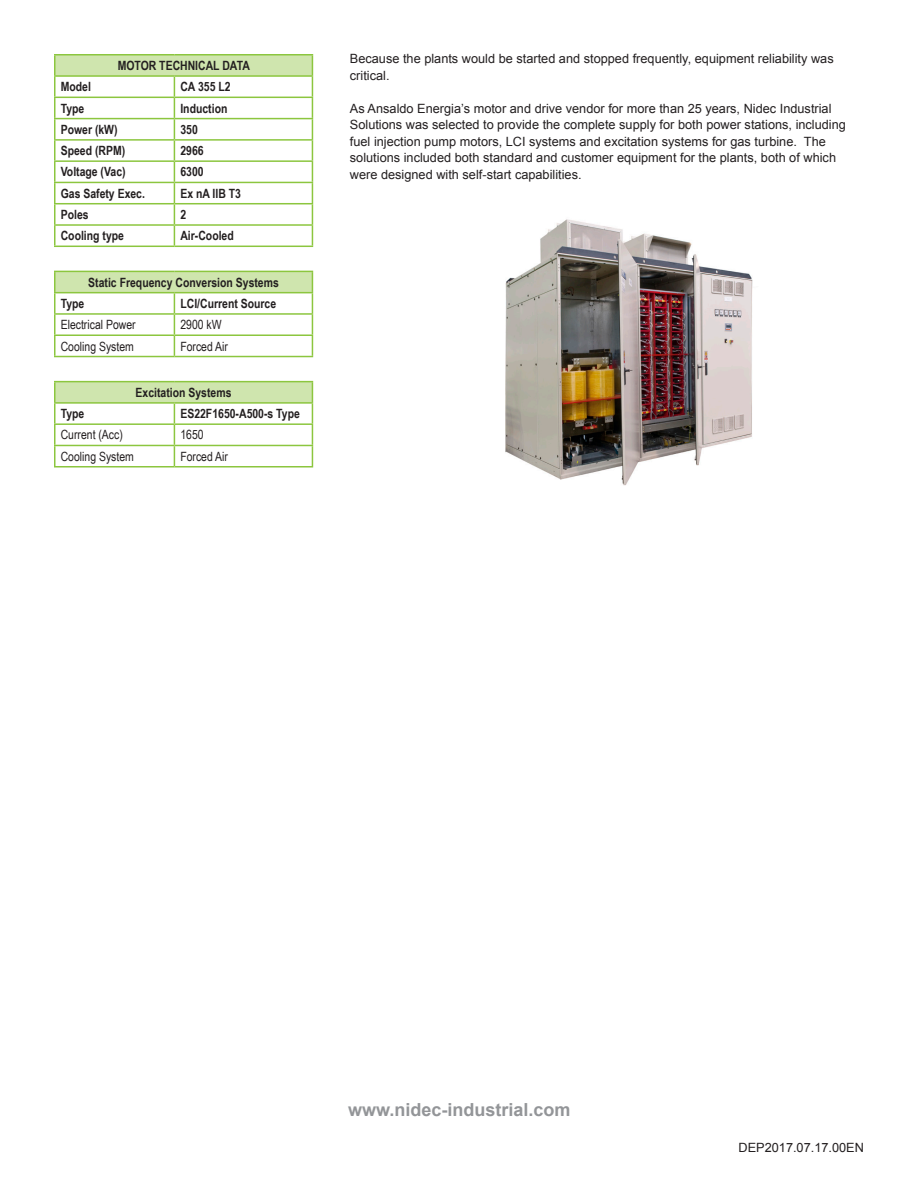
<style>
.page{position:relative;width:918px;height:1188px;background:#fff}
.page>*{position:absolute;margin:0;border:0;box-sizing:border-box;transform-origin:0 0}
.t1{font:700 18px "Arial";color:#939598}
.t2{font:12.75px/16.5px "Arial";color:#231f20}
.t3{font:700 12.75px "Arial Narrow";color:#231f20}
.t4{font:12.75px "Arial Narrow";color:#231f20}
</style>
<div class="page">
<svg style="left:55px;top:56px;width:257px;height:236px"></svg>
<div style="left:55px;top:382px;width:257px;height:21px;background:#cfe5ae"></div>
<hr style="left:54px;top:54px;width:120px;height:2px;background:#8cc63f">
<svg style="left:54px;top:56px;width:2px;height:19px"></svg>
<hr style="left:174px;top:54px;width:139px;height:2px;background:#8cc63f">
<hr style="left:54px;top:75px;width:120px;height:2px;background:#8cc63f">
<hr style="left:54px;top:77px;width:2px;height:20px;background:#8cc63f">
<hr style="left:174px;top:75px;width:139px;height:2px;background:#8cc63f">
<hr style="left:54px;top:97px;width:120px;height:1px;background:#8cc63f">
<hr style="left:54px;top:98px;width:2px;height:20px;background:#8cc63f">
<hr style="left:174px;top:97px;width:139px;height:1px;background:#8cc63f">
<hr style="left:54px;top:118px;width:120px;height:1px;background:#8cc63f">
<hr style="left:54px;top:119px;width:2px;height:20px;background:#8cc63f">
<hr style="left:174px;top:118px;width:139px;height:1px;background:#8cc63f">
<hr style="left:54px;top:139px;width:120px;height:2px;background:#8cc63f">
<svg style="left:54px;top:141px;width:2px;height:19px"></svg>
<hr style="left:174px;top:139px;width:139px;height:2px;background:#8cc63f">
<hr style="left:54px;top:160px;width:120px;height:2px;background:#8cc63f">
<hr style="left:54px;top:162px;width:2px;height:20px;background:#8cc63f">
<hr style="left:174px;top:160px;width:139px;height:2px;background:#8cc63f">
<hr style="left:54px;top:182px;width:120px;height:1px;background:#8cc63f">
<hr style="left:54px;top:183px;width:2px;height:20px;background:#8cc63f">
<hr style="left:174px;top:182px;width:139px;height:1px;background:#8cc63f">
<hr style="left:54px;top:203px;width:120px;height:1px;background:#8cc63f">
<hr style="left:54px;top:204px;width:2px;height:20px;background:#8cc63f">
<hr style="left:174px;top:203px;width:139px;height:1px;background:#8cc63f">
<hr style="left:54px;top:224px;width:120px;height:2px;background:#8cc63f">
<hr style="left:54px;top:226px;width:2px;height:20px;background:#8cc63f">
<hr style="left:174px;top:224px;width:139px;height:2px;background:#8cc63f">
<svg style="left:174px;top:77px;width:1px;height:169px"></svg>
<svg style="left:312px;top:56px;width:1px;height:190px"></svg>
<hr style="left:54px;top:246px;width:120px;height:1px;background:#8cc63f">
<hr style="left:174px;top:246px;width:139px;height:1px;background:#8cc63f">
<hr style="left:54px;top:271px;width:120px;height:1px;background:#8cc63f">
<hr style="left:54px;top:272px;width:2px;height:20px;background:#8cc63f">
<hr style="left:174px;top:271px;width:139px;height:1px;background:#8cc63f">
<hr style="left:54px;top:292px;width:120px;height:1px;background:#8cc63f">
<hr style="left:54px;top:293px;width:2px;height:20px;background:#8cc63f">
<hr style="left:174px;top:292px;width:139px;height:1px;background:#8cc63f">
<hr style="left:54px;top:313px;width:120px;height:2px;background:#8cc63f">
<svg style="left:54px;top:315px;width:2px;height:19px"></svg>
<hr style="left:174px;top:313px;width:139px;height:2px;background:#8cc63f">
<hr style="left:54px;top:334px;width:120px;height:2px;background:#8cc63f">
<hr style="left:54px;top:336px;width:2px;height:20px;background:#8cc63f">
<hr style="left:174px;top:334px;width:139px;height:2px;background:#8cc63f">
<svg style="left:174px;top:293px;width:1px;height:63px"></svg>
<svg style="left:312px;top:272px;width:1px;height:84px"></svg>
<hr style="left:54px;top:356px;width:120px;height:1px;background:#8cc63f">
<hr style="left:174px;top:356px;width:139px;height:1px;background:#8cc63f">
<hr style="left:54px;top:381px;width:120px;height:1px;background:#8cc63f">
<hr style="left:54px;top:382px;width:2px;height:20px;background:#8cc63f">
<hr style="left:174px;top:381px;width:139px;height:1px;background:#8cc63f">
<hr style="left:54px;top:402px;width:120px;height:2px;background:#8cc63f">
<svg style="left:54px;top:404px;width:2px;height:19px"></svg>
<hr style="left:174px;top:402px;width:139px;height:2px;background:#8cc63f">
<hr style="left:54px;top:423px;width:120px;height:2px;background:#8cc63f">
<hr style="left:54px;top:425px;width:2px;height:20px;background:#8cc63f">
<hr style="left:174px;top:423px;width:139px;height:2px;background:#8cc63f">
<hr style="left:54px;top:445px;width:120px;height:1px;background:#8cc63f">
<hr style="left:54px;top:446px;width:2px;height:20px;background:#8cc63f">
<hr style="left:174px;top:445px;width:139px;height:1px;background:#8cc63f">
<svg style="left:174px;top:404px;width:1px;height:62px"></svg>
<svg style="left:312px;top:382px;width:1px;height:84px"></svg>
<hr style="left:54px;top:466px;width:120px;height:2px;background:#8cc63f">
<hr style="left:174px;top:466px;width:139px;height:2px;background:#8cc63f">
<img style="left:505px;top:219px;width:248px;height:267px">
<p class="t3" style="left:118px;top:56px;width:134px">MOTOR TECHNICAL DATA</p>
<p class="t3" style="left:61px;top:77px;width:32px">Model</p>
<p class="t3" style="left:180px;top:77px;width:52px">CA 355 L2</p>
<p class="t3" style="left:61px;top:98px;width:25px">Type</p>
<p class="t3" style="left:180px;top:98px;width:49px">Induction</p>
<p class="t3" style="left:61px;top:120px;width:58px">Power (kW)</p>
<p class="t3" style="left:180px;top:120px;width:19px">350</p>
<p class="t3" style="left:61px;top:141px;width:66px">Speed (RPM)</p>
<p class="t3" style="left:180px;top:141px;width:25px">2966</p>
<p class="t3" style="left:61px;top:162px;width:66px">Voltage (Vac)</p>
<p class="t3" style="left:180px;top:162px;width:25px">6300</p>
<p class="t3" style="left:61px;top:184px;width:86px">Gas Safety Exec.</p>
<p class="t3" style="left:180px;top:184px;width:62px">Ex nA IIB T3</p>
<p class="t3" style="left:61px;top:205px;width:29px">Poles</p>
<p class="t3" style="left:180px;top:205px;width:7px">2</p>
<p class="t3" style="left:61px;top:226px;width:65px">Cooling type</p>
<p class="t3" style="left:180px;top:226px;width:55px">Air-Cooled</p>
<p class="t3" style="left:88px;top:273px;width:192px">Static Frequency Conversion Systems</p>
<p class="t3" style="left:61px;top:294px;width:25px">Type</p>
<p class="t3" style="left:180px;top:294px;width:97px">LCI/Current Source</p>
<p class="t4" style="left:61px;top:315px;width:76px">Electrical Power</p>
<p class="t4" style="left:180px;top:315px;width:43px">2900 kW</p>
<p class="t4" style="left:61px;top:337px;width:75px">Cooling System</p>
<p class="t4" style="left:180px;top:337px;width:49px">Forced Air</p>
<p class="t3" style="left:136px;top:383px;width:97px">Excitation Systems</p>
<p class="t3" style="left:61px;top:404px;width:25px">Type</p>
<p class="t3" style="left:180px;top:404px;width:121px">ES22F1650-A500-s Type</p>
<p class="t4" style="left:61px;top:426px;width:64px">Current (Acc)</p>
<p class="t4" style="left:180px;top:426px;width:25px">1650</p>
<p class="t4" style="left:61px;top:447px;width:75px">Cooling System</p>
<p class="t4" style="left:180px;top:447px;width:49px">Forced Air</p>
<p class="t2" style="left:350px;top:51px;width:485px">Because the plants would be started and stopped frequently, equipment reliability was critical.</p>
<p class="t2" style="left:350px;top:100px;width:498px">As Ansaldo Energia’s motor and drive vendor for more than 25 years, Nidec Industrial Solutions was selected to provide the complete supply for both power stations, including fuel injection pump motors, LCI systems and excitation systems for gas turbine. The solutions included both standard and customer equipment for the plants, both of which were designed with self-start capabilities.</p>
<p class="t1" style="left:348px;top:1098px;width:224px">www.nidec-industrial.com</p>
<p class="t2" style="left:739px;top:1140px;width:127px">DEP2017.07.17.00EN</p>
</div>
